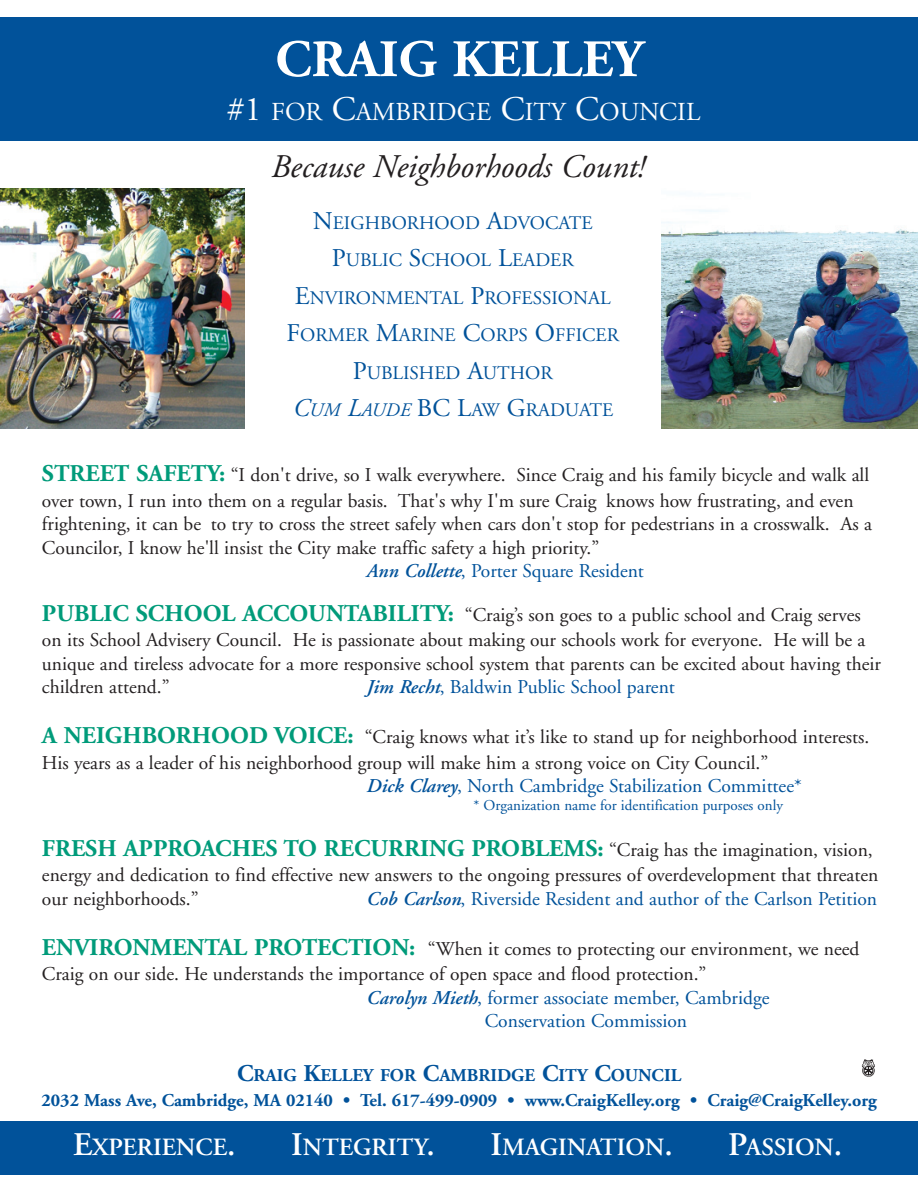
<style>
.page{position:relative;width:918px;height:1188px;background:#fff}
.page>*{position:absolute;margin:0;border:0;box-sizing:border-box;transform-origin:0 0}
.t1{font:700 52.5px "Adobe Garamond";color:#fff}
.t2{font:italic 33px "Adobe Garamond";color:#231f20}
.t3{font:25.8px "Adobe Garamond";color:#fff}
.t4{font:600 24.75px "Adobe Garamond";color:#fff}
.t5{font:700 24px "Adobe Garamond";color:#009b7a}
.t6{font:19.5px/25.5px "Adobe Garamond";color:#231f20}
.t7{font:19.5px/23.4px "Adobe Garamond";color:#01529a}
.t8{font:19.2px/37.5px "Adobe Garamond";color:#01529a;text-align:center}
.t9{font:700 18px/24.5px "Adobe Garamond";color:#01529a;text-align:center}
.t10{font:15px "Adobe Garamond";color:#01529a}
.s1{font-size:34.5px}
.s2{font-size:25.5px}
.s3{font-style:italic;font-size:25.5px}
.s4{font-style:italic}
.s5{font-weight:700;font-size:24px;color:#009b7a}
.s6{font-weight:600;font-style:italic}
.s7{font-weight:400;font-size:19.5px;color:#231f20}
.s8{font-size:24px}
.s9{font-size:33px}
</style>
<div class="page">
<div style="left:0;top:17px;width:918px;height:124px;background:#01529a"></div>
<img style="left:0;top:188px;width:244px;height:241px">
<img style="left:661px;top:210px;width:257px;height:219px">
<div style="left:0;top:1121px;width:918px;height:53px;background:#01529a"></div>
<svg style="left:862px;top:1060px;width:13px;height:17px"></svg>
<div style="left:864px;top:1066px;width:9px;height:9px;border:1px solid #231f20;border-radius:50%"></div>
<h1 class="t1" style="left:275px;top:38px;width:369px">CRAIG KELLEY</h1>
<h3 class="t3" style="left:227px;top:101px;width:475px"><span class="s1">#1</span> FOR <span class="s1">C</span>AMBRIDGE <span class="s1">C</span>ITY <span class="s1">C</span>OUNCIL</h3>
<h2 class="t2" style="left:270px;top:153px;width:375px">Because Neighborhoods Count!</h2>
<p class="t8" style="left:287px;top:206px;width:334px"><span class="s2">N</span>EIGHBORHOOD <span class="s2">A</span>DVOCATE<br><span class="s2">P</span>UBLIC <span class="s2">S</span>CHOOL <span class="s2">L</span>EADER<br><span class="s2">E</span>NVIRONMENTAL <span class="s2">P</span>ROFESSIONAL<br><span class="s2">F</span>ORMER <span class="s2">M</span>ARINE <span class="s2">C</span>ORPS <span class="s2">O</span>FFICER<br><span class="s2">P</span>UBLISHED <span class="s2">A</span>UTHOR<br><span class="s3">C</span><span class="s4">UM</span> <span class="s3">L</span><span class="s4">AUDE</span> <span class="s2">BC L</span>AW <span class="s2">G</span>RADUATE</p>
<p class="t6" style="left:42px;top:464px;width:829px"><span class="s5">STREET SAFETY:</span> “I don't drive, so I walk everywhere. Since Craig and his family bicycle and walk all over town, I run into them on a regular basis. That's why I'm sure Craig knows how frustrating, and even</p>
<p class="t6" style="left:42px;top:513px;width:832px">frightening, it can be to try to cross the street safely when cars don't stop for pedestrians in a crosswalk. As a</p>
<p class="t6" style="left:42px;top:537px;width:559px">Councilor, I know he'll insist the City make traffic safety a high priority.”</p>
<p class="t7" style="left:366px;top:561px;width:279px"><span class="s6">Ann Collette</span>, Porter Square Resident</p>
<p class="t6" style="left:42px;top:603px;width:825px"><span class="s5">PUBLIC SCHOOL ACCOUNTABILITY:</span> “Craig’s son goes to a public school and Craig serves on its School Advisery Council. He is passionate about making our schools work for everyone. He will be a</p>
<p class="t6" style="left:42px;top:653px;width:840px;line-height:23.4px">unique and tireless advocate for a more responsive school system that parents can be excited about having their children attend.”</p>
<p class="t7" style="left:366px;top:677px;width:310px"><span class="s6">Jim Recht</span>, Baldwin Public School parent</p>
<p class="t6" style="left:42px;top:726px;width:829px"><span class="s5">A NEIGHBORHOOD VOICE:</span> “Craig knows what it’s like to stand up for neighborhood interests.<br>His years as a leader of his neighborhood group will make him a strong voice on City Council.”</p>
<p class="t7" style="left:366px;top:776px;width:437px"><span class="s6">Dick Clarey</span>, North Cambridge Stabilization Committee*</p>
<p class="t10" style="left:474px;top:799px;width:311px">* Organization name for identification purposes only</p>
<p class="t5" style="left:42px;top:839px;width:832px">FRESH APPROACHES TO RECURRING PROBLEMS: <span class="s7">“Craig has the imagination, vision,</span></p>
<p class="t6" style="left:42px;top:865px;width:838px;line-height:23.4px">energy and dedication to find effective new answers to the ongoing pressures of overdevelopment that threaten our neighborhoods.”</p>
<p class="t7" style="left:366px;top:889px;width:513px"><span class="s6">Cob Carlson</span>, Riverside Resident and author of the Carlson Petition</p>
<p class="t6" style="left:42px;top:938px;width:819px"><span class="s5">ENVIRONMENTAL PROTECTION:</span> “When it comes to protecting our environment, we need<br>Craig on our side. He understands the importance of open space and flood protection.”</p>
<p class="t7" style="left:485px;top:988px;width:286px;text-indent:-119px"><span class="s6">Carolyn Mieth</span>, former associate member, Cambridge<br>Conservation Commission</p>
<p class="t9" style="left:42px;top:1065px;width:837px"><span class="s8">C</span>RAIG <span class="s8">K</span>ELLEY FOR <span class="s8">C</span>AMBRIDGE <span class="s8">C</span>ITY <span class="s8">C</span>OUNCIL<br>2032 Mass Ave, Cambridge, MA 02140 • Tel. 617-499-0909 • www.CraigKelley.org • Craig@CraigKelley.org</p>
<p class="t4" style="left:73px;top:1138px;width:164px"><span class="s9">E</span>XPERIENCE<span class="s9">.</span></p>
<p class="t4" style="left:291px;top:1138px;width:145px"><span class="s9">I</span>NTEGRITY<span class="s9">.</span></p>
<p class="t4" style="left:490px;top:1138px;width:184px"><span class="s9">I</span>MAGINATION<span class="s9">.</span></p>
<p class="t4" style="left:728px;top:1138px;width:116px"><span class="s9">P</span>ASSION<span class="s9">.</span></p>
</div>
